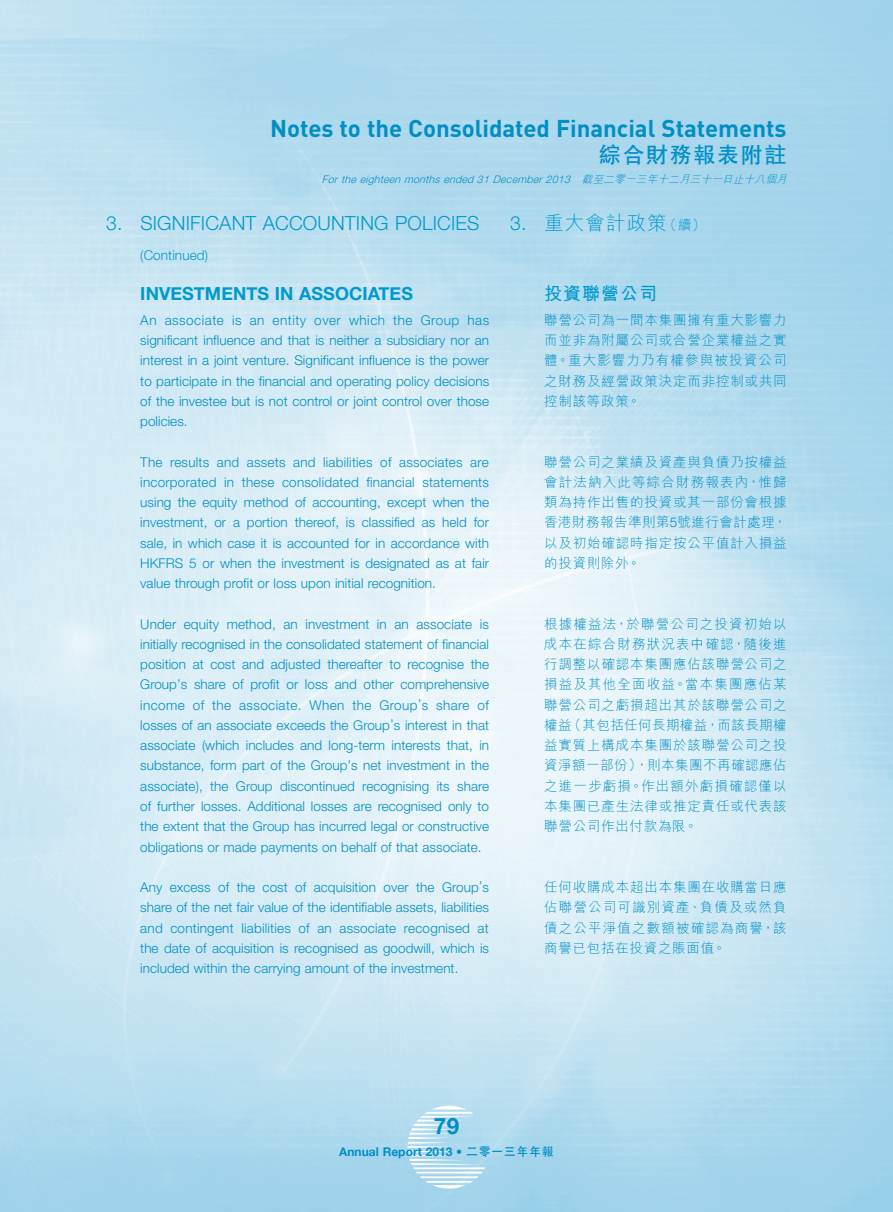
<style>
.page{position:relative;width:893px;height:1212px;background:#fff}
.page>*{position:absolute;margin:0;border:0;box-sizing:border-box;transform-origin:0 0}
.t1{font:700 24px "DIN";color:#008fc5}
.t2{font:700 22.5px "C Hei 2 HK";letter-spacing:.055em;color:#008fc5}
.t3{font:700 22.5px "Helvetica Neue";color:#008fc5}
.Heading_1{font:300 19.5px "Helvetica Neue LT Std";letter-spacing:.01em;color:#009acc}
.C_Heading_1{font:300 19.5px "M Hei HK";letter-spacing:.06em;color:#009acc}
.Heading_2{font:700 18px "Helvetica Neue";letter-spacing:.005em;color:#009acc}
.C_Heading_2{font:700 18px "M Hei HK";letter-spacing:.055em;color:#009acc}
.Body_Text{font:300 13.5px/20.2px "Helvetica Neue LT Std";letter-spacing:.005em;color:#008fc5;text-align:justify}
.C_Body_Text{font:300 13.5px/20.2px "M Hei HK";letter-spacing:.06em;color:#008fc5;text-align:justify}
.Heading_1-2{font:300 13.5px "Helvetica Neue LT Std";letter-spacing:.01em;color:#009acc}
.t4{font:700 12px "Helvetica Neue";letter-spacing:.005em;color:#008fc5}
.t5{font:italic 300 10.5px "Helvetica Neue LT Std";color:#008fc5}
.s1{font-family:"M Hei HK"}
.s2{font-family:"Helvetica Neue LT Std"}
.s3{font-size:13.5px}
.s4{font-family:"C Hei 2 HK"}
</style>
<div class="page">
<svg style="left:408px;top:1106px;width:77px;height:82px;background:#bcdff0"></svg>
<h1 class="t1" style="left:270px;top:113px;width:518px">Notes to the Consolidated Financial Statements</h1>
<h2 class="t2" style="left:598px;top:144px;width:190px">綜合財務報表附註</h2>
<p class="t5" style="left:322px;top:173px;width:469px">For the eighteen months ended 31 December 2013 <span class="s1">截至二零一三年十二月三十一日止十八個月</span></p>
<p class="C_Heading_1" style="left:510px;top:213px;width:197px"><span class="s2">3.</span> 重大會計政策<span class="s3">（續）</span></p>
<p class="Heading_1" style="left:106px;top:211px;width:375px">3. SIGNIFICANT ACCOUNTING POLICIES</p>
<p class="Heading_1-2" style="left:140px;top:247px;width:69px">(Continued)</p>
<p class="Heading_2" style="left:140px;top:282px;width:274px">INVESTMENTS IN ASSOCIATES</p>
<p class="Body_Text" style="left:140px;top:310px;width:350px">An associate is an entity over which the Group has significant influence and that is neither a subsidiary nor an interest in a joint venture. Significant influence is the power to participate in the financial and operating policy decisions of the investee but is not control or joint control over those policies.</p>
<p class="Body_Text" style="left:140px;top:451px;width:350px">The results and assets and liabilities of associates are incorporated in these consolidated financial statements using the equity method of accounting, except when the investment, or a portion thereof, is classified as held for sale, in which case it is accounted for in accordance with HKFRS 5 or when the investment is designated as at fair value through profit or loss upon initial recognition.</p>
<p class="Body_Text" style="left:140px;top:613px;width:350px">Under equity method, an investment in an associate is initially recognised in the consolidated statement of financial position at cost and adjusted thereafter to recognise the Group’s share of profit or loss and other comprehensive income of the associate. When the Group’s share of losses of an associate exceeds the Group’s interest in that associate (which includes and long-term interests that, in substance, form part of the Group’s net investment in the associate), the Group discontinued recognising its share of further losses. Additional losses are recognised only to the extent that the Group has incurred legal or constructive obligations or made payments on behalf of that associate.</p>
<p class="Body_Text" style="left:140px;top:877px;width:350px">Any excess of the cost of acquisition over the Group’s share of the net fair value of the identifiable assets, liabilities and contingent liabilities of an associate recognised at the date of acquisition is recognised as goodwill, which is included within the carrying amount of the investment.</p>
<p class="C_Heading_2" style="left:544px;top:280px;width:114px">投資聯營公司</p>
<p class="C_Body_Text" style="left:544px;top:310px;width:244px">聯營公司為一間本集團擁有重大影響力而並非為附屬公司或合營企業權益之實體。重大影響力乃有權參與被投資公司之財務及經營政策決定而非控制或共同控制該等政策。</p>
<p class="C_Body_Text" style="left:544px;top:451px;width:244px">聯營公司之業績及資產與負債乃按權益會計法納入此等綜合財務報表內，惟歸類為持作出售的投資或其一部份會根據香港財務報告準則第<span class="s2">5</span>號進行會計處理，以及初始確認時指定按公平值計入損益的投資則除外。</p>
<p class="C_Body_Text" style="left:544px;top:613px;width:244px">根據權益法，於聯營公司之投資初始以成本在綜合財務狀況表中確認，隨後進行調整以確認本集團應佔該聯營公司之損益及其他全面收益。當本集團應佔某聯營公司之虧損超出其於該聯營公司之權益（其包括任何長期權益，而該長期權益實質上構成本集團於該聯營公司之投資淨額一部份），則本集團不再確認應佔之進一步虧損。作出額外虧損確認僅以本集團已產生法律或推定責任或代表該聯營公司作出付款為限。</p>
<p class="C_Body_Text" style="left:544px;top:877px;width:244px">任何收購成本超出本集團在收購當日應佔聯營公司可識別資產、負債及或然負債之公平淨值之數額被確認為商譽，該商譽已包括在投資之賬面值。</p>
<h2 class="t3" style="left:434px;top:1112px;width:27px">79</h2>
<p class="t4" style="left:339px;top:1145px;width:216px">Annual Report 2013 • <span class="s4">二零一三年年報</span></p>
</div>
